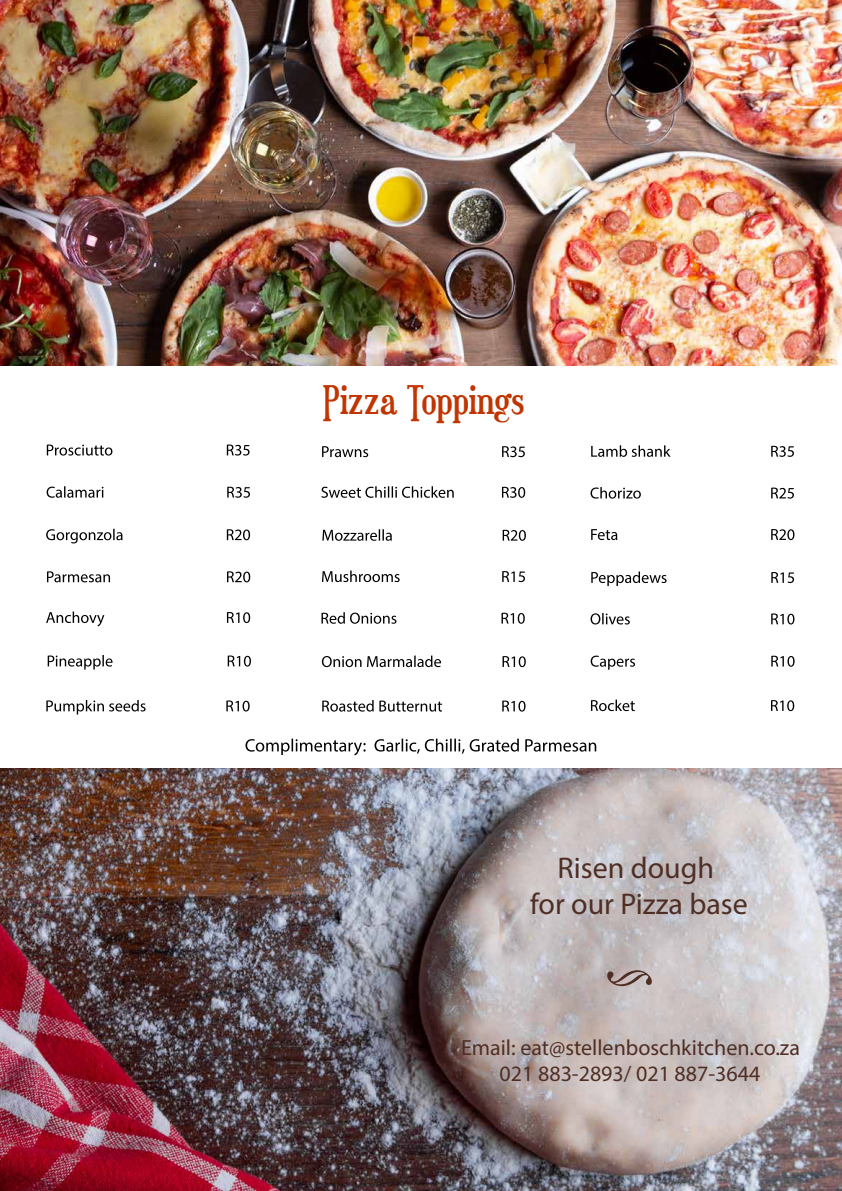
<style>
.page{position:relative;width:842px;height:1191px;background:#fff}
.page>*{position:absolute;margin:0;border:0;box-sizing:border-box;transform-origin:0 0}
.t1{font:42px "Euphorigenic";color:#c03500}
.t2{font:30px/36px "Myriad Pro";color:#4f2f25;text-align:center}
.t3{font:22px/26.4px "Myriad Pro";color:#4f2f25;text-align:center}
</style>
<div class="page">
<img style="left:0;top:0;width:842px;height:365px">
<img style="left:0;top:769px;width:842px;height:422px">
<svg style="left:607px;top:970px;width:45px;height:16px"></svg>
<svg style="left:47px;top:486px;width:203px;height:12px"></svg>
<svg style="left:47px;top:571px;width:203px;height:11px"></svg>
<svg style="left:46px;top:529px;width:204px;height:14px"></svg>
<svg style="left:47px;top:444px;width:65px;height:11px"></svg>
<svg style="left:227px;top:444px;width:23px;height:11px"></svg>
<svg style="left:321px;top:486px;width:204px;height:12px"></svg>
<svg style="left:590px;top:487px;width:204px;height:11px"></svg>
<svg style="left:590px;top:613px;width:204px;height:11px"></svg>
<svg style="left:591px;top:529px;width:203px;height:11px"></svg>
<svg style="left:322px;top:655px;width:204px;height:12px"></svg>
<svg style="left:322px;top:446px;width:203px;height:11px"></svg>
<svg style="left:46px;top:611px;width:204px;height:15px"></svg>
<svg style="left:322px;top:700px;width:203px;height:11px"></svg>
<svg style="left:322px;top:529px;width:204px;height:12px"></svg>
<svg style="left:48px;top:655px;width:203px;height:14px"></svg>
<svg style="left:46px;top:700px;width:204px;height:14px"></svg>
<svg style="left:321px;top:612px;width:204px;height:12px"></svg>
<svg style="left:591px;top:655px;width:203px;height:14px"></svg>
<svg style="left:591px;top:445px;width:203px;height:12px"></svg>
<svg style="left:591px;top:571px;width:203px;height:15px"></svg>
<svg style="left:322px;top:570px;width:203px;height:12px"></svg>
<svg style="left:245px;top:738px;width:351px;height:17px"></svg>
<svg style="left:591px;top:699px;width:203px;height:12px"></svg>
<h1 class="t1" style="left:323px;top:380px;width:203px">Pizza Toppings</h1>
<h2 class="t2" style="left:530px;top:850px;width:219px">Risen dough<br>for our Pizza base</h2>
<p class="t3" style="left:461px;top:1033px;width:340px">Email: eat@stellenboschkitchen.co.za<br>021 883-2893/ 021 887-3644</p>
</div>
